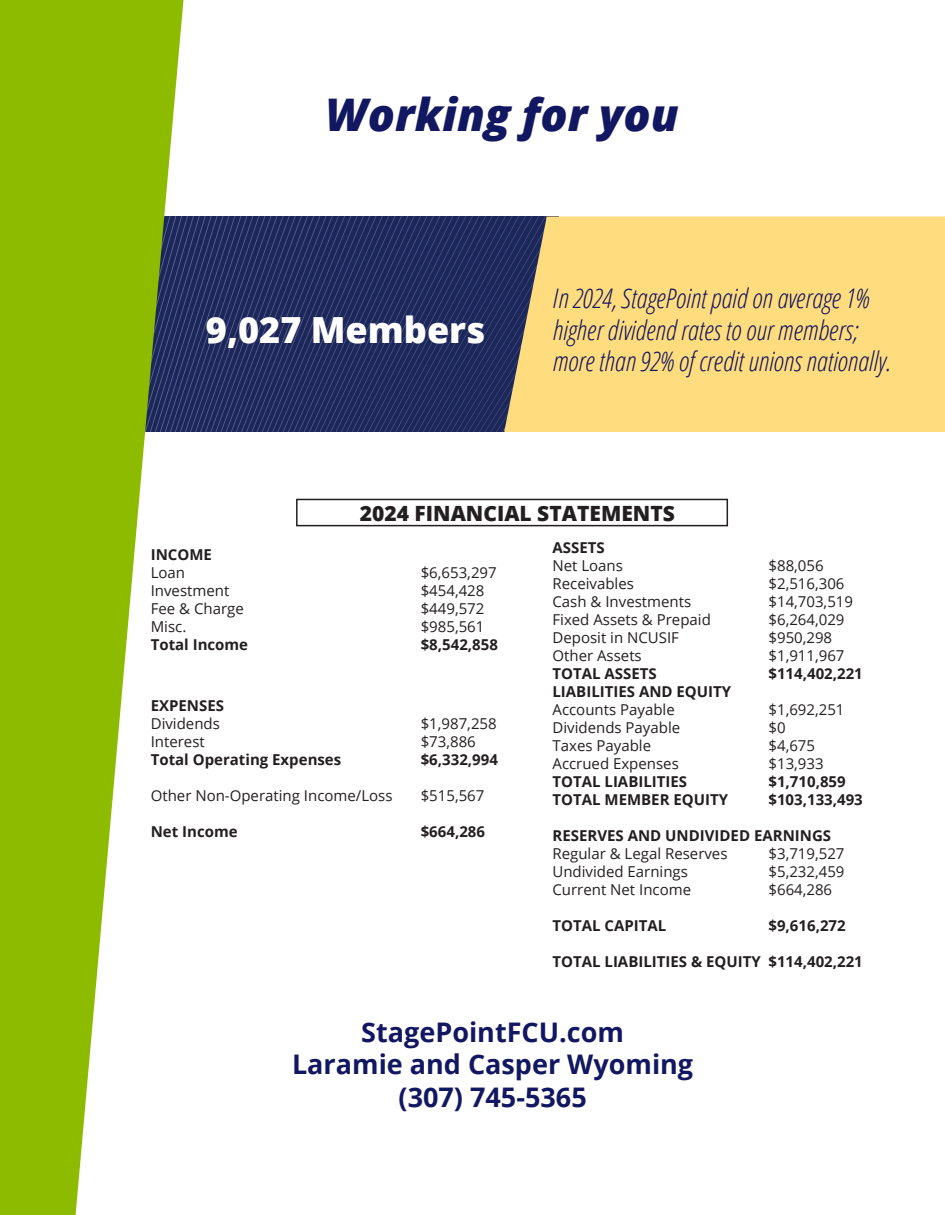
<style>
.page{position:relative;width:945px;height:1215px;background:#fff}
.page>*{position:absolute;margin:0;border:0;box-sizing:border-box;transform-origin:0 0}
.t1{font:italic 800 45px "Open Sans";color:#121761}
.t2{font:800 36px "Open Sans";color:#fff}
.t3{font:italic 300 condensed 27px "Open Sans";color:#121761}
.t4{font:700 27px/32.4px "Open Sans";color:#121761;text-align:center}
.t5{font:800 21px "Open Sans";color:#231f20}
.t6{font:15px "Open Sans";color:#231f20}
.t7{font:700 15px "Open Sans";color:#231f20}
</style>
<div class="page">
<img style="left:183px;top:217px;width:319px;height:215px">
<div style="left:502px;top:216px;width:443px;height:216px;background:#ffdc7e"></div>
<svg style="left:0;top:0;width:183px;height:1215px;fill:#8dbb00"></svg>
<div style="left:296px;top:499px;width:432px;height:27px;border:2px solid #231f20"></div>
<p class="t1" style="left:326px;top:80px;width:355px">Working for you</p>
<p class="t2" style="left:206px;top:303px;width:281px">9,027 Members</p>
<p class="t3" style="left:553px;top:280px;width:318px">In 2024, StagePoint paid on average 1%</p>
<p class="t3" style="left:553px;top:312px;width:307px">higher dividend rates to our members;</p>
<p class="t3" style="left:553px;top:343px;width:340px">more than 92% of credit unions nationally.</p>
<p class="t5" style="left:360px;top:497px;width:317px">2024 FINANCIAL STATEMENTS</p>
<p class="t7" style="left:151px;top:544px;width:63px">INCOME</p>
<p class="t6" style="left:151px;top:563px;width:36px">Loan</p>
<p class="t6" style="left:421px;top:563px;width:77px">$6,653,297</p>
<p class="t6" style="left:151px;top:581px;width:80px">Investment</p>
<p class="t6" style="left:421px;top:581px;width:65px">$454,428</p>
<p class="t6" style="left:151px;top:599px;width:95px">Fee &amp; Charge</p>
<p class="t6" style="left:421px;top:599px;width:65px">$449,572</p>
<p class="t6" style="left:151px;top:617px;width:37px">Misc.</p>
<p class="t6" style="left:421px;top:617px;width:65px">$985,561</p>
<p class="t7" style="left:151px;top:634px;width:99px">Total Income</p>
<p class="t7" style="left:421px;top:634px;width:79px">$8,542,858</p>
<p class="t7" style="left:151px;top:695px;width:75px">EXPENSES</p>
<p class="t6" style="left:151px;top:713px;width:71px">Dividends</p>
<p class="t6" style="left:421px;top:713px;width:77px">$1,987,258</p>
<p class="t6" style="left:151px;top:731px;width:56px">Interest</p>
<p class="t6" style="left:421px;top:731px;width:57px">$73,886</p>
<p class="t7" style="left:151px;top:749px;width:192px">Total Operating Expenses</p>
<p class="t7" style="left:421px;top:749px;width:79px">$6,332,994</p>
<p class="t6" style="left:151px;top:785px;width:243px">Other Non-Operating Income/Loss</p>
<p class="t6" style="left:421px;top:785px;width:65px">$515,567</p>
<p class="t7" style="left:151px;top:821px;width:88px">Net Income</p>
<p class="t7" style="left:421px;top:821px;width:66px">$664,286</p>
<p class="t7" style="left:553px;top:537px;width:54px">ASSETS</p>
<p class="t6" style="left:553px;top:555px;width:72px">Net Loans</p>
<p class="t6" style="left:769px;top:555px;width:57px">$88,056</p>
<p class="t6" style="left:553px;top:573px;width:83px">Receivables</p>
<p class="t6" style="left:769px;top:573px;width:77px">$2,516,306</p>
<p class="t6" style="left:553px;top:591px;width:140px">Cash &amp; Investments</p>
<p class="t6" style="left:769px;top:591px;width:86px">$14,703,519</p>
<p class="t6" style="left:553px;top:609px;width:160px">Fixed Assets &amp; Prepaid</p>
<p class="t6" style="left:769px;top:609px;width:77px">$6,264,029</p>
<p class="t6" style="left:553px;top:627px;width:128px">Deposit in NCUSIF</p>
<p class="t6" style="left:769px;top:627px;width:65px">$950,298</p>
<p class="t6" style="left:553px;top:645px;width:91px">Other Assets</p>
<p class="t6" style="left:769px;top:645px;width:77px">$1,911,967</p>
<p class="t7" style="left:553px;top:663px;width:106px">TOTAL ASSETS</p>
<p class="t7" style="left:769px;top:663px;width:96px">$114,402,221</p>
<p class="t7" style="left:553px;top:681px;width:180px">LIABILITIES AND EQUITY</p>
<p class="t6" style="left:553px;top:699px;width:124px">Accounts Payable</p>
<p class="t6" style="left:769px;top:699px;width:77px">$1,692,251</p>
<p class="t6" style="left:553px;top:717px;width:129px">Dividends Payable</p>
<p class="t6" style="left:769px;top:717px;width:19px">$0</p>
<p class="t6" style="left:553px;top:735px;width:100px">Taxes Payable</p>
<p class="t6" style="left:769px;top:735px;width:48px">$4,675</p>
<p class="t6" style="left:553px;top:753px;width:128px">Accrued Expenses</p>
<p class="t6" style="left:769px;top:753px;width:57px">$13,933</p>
<p class="t7" style="left:553px;top:771px;width:136px">TOTAL LIABILITIES</p>
<p class="t7" style="left:769px;top:771px;width:79px">$1,710,859</p>
<p class="t7" style="left:553px;top:789px;width:177px">TOTAL MEMBER EQUITY</p>
<p class="t7" style="left:769px;top:789px;width:96px">$103,133,493</p>
<p class="t7" style="left:553px;top:825px;width:280px">RESERVES AND UNDIVIDED EARNINGS</p>
<p class="t6" style="left:553px;top:843px;width:177px">Regular &amp; Legal Reserves</p>
<p class="t6" style="left:769px;top:843px;width:77px">$3,719,527</p>
<p class="t6" style="left:553px;top:861px;width:137px">Undivided Earnings</p>
<p class="t6" style="left:769px;top:861px;width:77px">$5,232,459</p>
<p class="t6" style="left:553px;top:879px;width:140px">Current Net Income</p>
<p class="t6" style="left:769px;top:879px;width:65px">$664,286</p>
<p class="t7" style="left:553px;top:915px;width:115px">TOTAL CAPITAL</p>
<p class="t7" style="left:769px;top:915px;width:79px">$9,616,272</p>
<p class="t7" style="left:553px;top:951px;width:312px">TOTAL LIABILITIES &amp; EQUITY $114,402,221</p>
<p class="t4" style="left:361px;top:1015px;width:264px">StagePointFCU.com</p>
<p class="t4" style="left:292px;top:1048px;width:403px">Laramie and Casper Wyoming (307) 745-5365</p>
</div>
